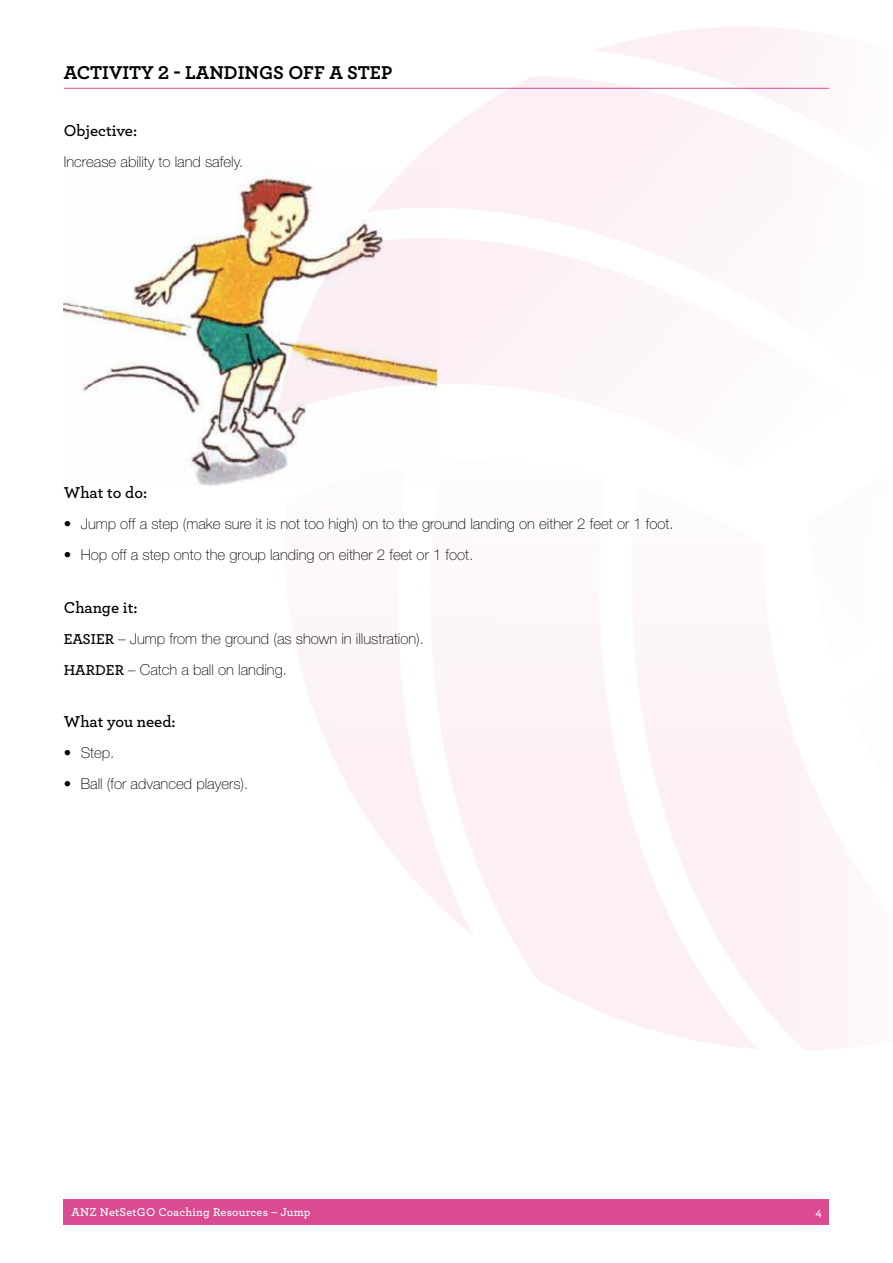
<style>
.page{position:relative;width:893px;height:1263px;background:#fff}
.page>*{position:absolute;margin:0;border:0;box-sizing:border-box;transform-origin:0 0}
.t1{font:700 19.5px "Archer";color:#000}
.t2{font:600 16.5px "Archer";color:#000}
.t3{font:100 15px/31px "Helvetica Neue LT Std";color:#000}
.t4{font:600 12px "Archer";letter-spacing:.02em;color:#fff}
.s1{font-family:"Archer";font-weight:600}
</style>
<div class="page">
<img style="left:64px;top:169px;width:303px;height:316px">
<svg style="left:367px;top:77px;width:173px;height:161px"></svg>
<svg style="left:276px;top:238px;width:264px;height:232px"></svg>
<svg style="left:430px;top:460px;width:110px;height:521px"></svg>
<svg style="left:284px;top:466px;width:190px;height:471px"></svg>
<div style="left:64px;top:1199px;width:765px;height:26px;background:#da4b92"></div>
<hr style="left:64px;top:88px;width:765px;height:1px;background:#da4b92">
<h1 class="t1" style="left:64px;top:58px;width:330px">ACTIVITY 2 - LANDINGS OFF A STEP</h1>
<p class="t2" style="left:64px;top:118px;width:75px">Objective:</p>
<p class="t3" style="left:64px;top:146px;width:181px">Increase ability to land safely.</p>
<p class="t2" style="left:64px;top:480px;width:85px">What to do:</p>
<p class="t3" style="left:64px;top:508px;width:611px">• Jump off a step (make sure it is not too high) on to the ground landing on either 2 feet or 1 foot.</p>
<p class="t3" style="left:64px;top:539px;width:411px">• Hop off a step onto the group landing on either 2 feet or 1 foot.</p>
<p class="t2" style="left:64px;top:595px;width:75px">Change it:</p>
<p class="t3" style="left:64px;top:623px;width:362px"><span class="s1">EASIER</span> – Jump from the ground (as shown in illustration).<br><span class="s1">HARDER</span> – Catch a ball on landing.</p>
<p class="t2" style="left:64px;top:709px;width:113px">What you need:</p>
<p class="t3" style="left:64px;top:737px;width:52px">• Step.</p>
<p class="t3" style="left:64px;top:768px;width:186px">• Ball (for advanced players).</p>
<p class="t4" style="left:71px;top:1203px;width:241px">ANZ NetSetGO Coaching Resources – Jump</p>
<p class="t4" style="left:815px;top:1203px;width:8px">4</p>
</div>
